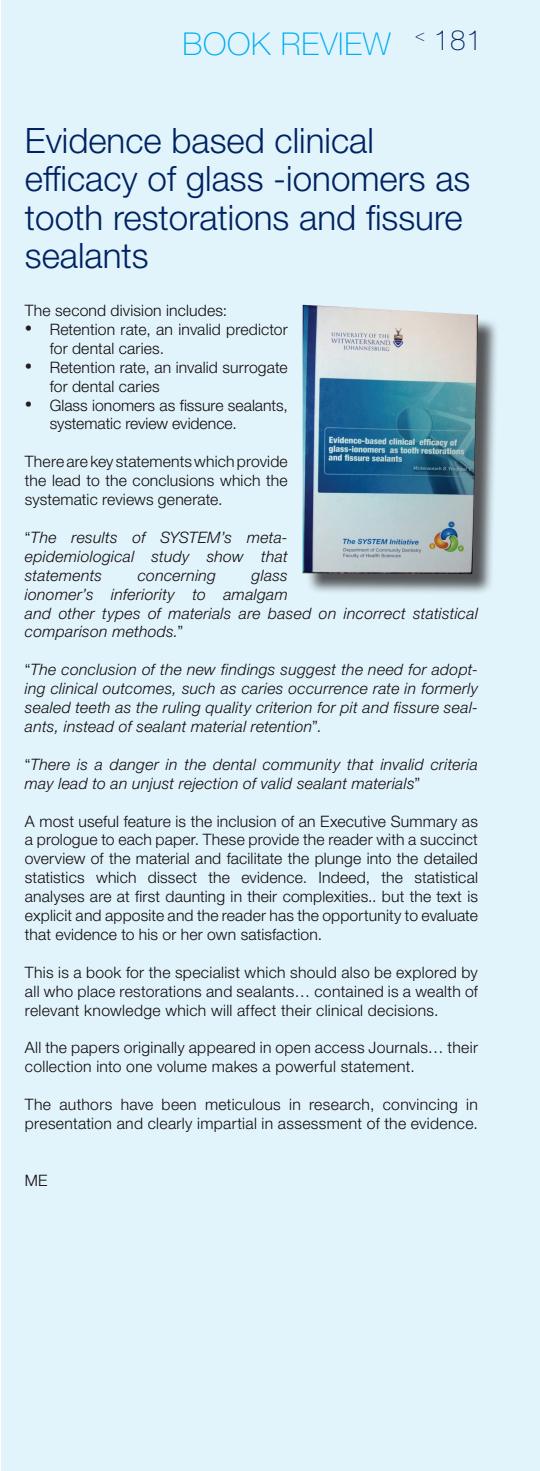
<style>
.page{position:relative;width:540px;height:1471px;background:#fff}
.page>*{position:absolute;margin:0;border:0;box-sizing:border-box;transform-origin:0 0}
.t1{font:300 35px/38.5px "Helvetica Neue LT Std";color:#002261}
.t2{font:100 31.5px "Helvetica Neue LT Std";letter-spacing:.025em;color:#00aeef}
.t3{font:100 28px "Helvetica Neue LT Std";color:#002261}
.t4{font:300 15.75px/18.9px "Helvetica Neue LT Std";letter-spacing:.015em;color:#110a0c}
.t5{font:italic 300 15.75px/18.9px "Helvetica Neue LT Std";letter-spacing:.02em;color:#110a0c;text-align:justify}
.s1{font-family:"Times New Roman";font-weight:400;font-size:21px;color:#231f20}
.s2{font-style:normal}
</style>
<div class="page">
<div style="left:2px;top:0;width:538px;height:1470px;background:#e1f4fc"></div>
<div style="left:305px;top:307px;width:194px;height:288px;background:#231f20;opacity:.75"></div>
<img style="left:303px;top:305px;width:175px;height:269px">
<h2 class="t2" style="left:182px;top:26px;width:210px">BOOK REVI EW</h2>
<h3 class="t3" style="left:415px;top:24px;width:68px"><sup>&lt;</sup> 181</h3>
<h1 class="t1" style="left:25px;top:120px;width:447px">Evidence based clinical efficacy of glass -ionomers as tooth restorations and fissure sealants</h1>
<p class="t4" style="left:25px;top:301px;width:204px">The second division includes:</p>
<p class="t4" style="left:50px;top:319px;width:240px;text-indent:-25px"><span class="s1">•</span> Retention rate, an invalid predictor for dental caries.</p>
<p class="t4" style="left:50px;top:357px;width:239px;text-indent:-25px"><span class="s1">•</span> Retention rate, an invalid surrogate for dental caries</p>
<p class="t4" style="left:50px;top:395px;width:239px;text-indent:-25px"><span class="s1">•</span> Glass ionomers as fissure sealants, systematic review evidence.</p>
<p class="t4" style="left:25px;top:452px;width:264px;text-align:justify">There are key statements which provide the lead to the conclusions which the systematic reviews generate.</p>
<p class="t5" style="left:25px;top:527px;width:264px"><span class="s2">“</span>The results of SYSTEM’s meta&shy;epidemiological study show that statements</p>
<p class="t5" style="left:25px;top:565px;width:454px;text-align:left;text-indent:227px">glass<br>ionomer’s inferiority to amalgam<br>and other types of materials are based on incorrect statistical comparison methods.<span class="s2">”</span></p>
<p class="t5" style="left:25px;top:660px;width:454px"><span class="s2">“</span>The conclusion of the new findings suggest the need for adopt&shy;ing clinical outcomes, such as caries occurrence rate in formerly sealed teeth as the ruling quality criterion for pit and fissure seal&shy;ants, instead of sealant material retention<span class="s2">”.</span></p>
<p class="t5" style="left:25px;top:754px;width:454px"><span class="s2">“</span>There is a danger in the dental community that invalid criteria may lead to an unjust rejection of valid sealant materials<span class="s2">”</span></p>
<p class="t4" style="left:25px;top:811px;width:454px;text-align:justify">A most useful feature is the inclusion of an Executive Summary as a prologue to each paper. These provide the reader with a succinct overview of the material and facilitate the plunge into the detailed statistics which dissect the evidence. Indeed, the statistical analyses are at first daunting in their complexities.. but the text is explicit and apposite and the reader has the opportunity to evaluate that evidence to his or her own satisfaction.</p>
<p class="t4" style="left:25px;top:962px;width:454px;text-align:justify">This is a book for the specialist which should also be explored by all who place restorations and sealants… contained is a wealth of relevant knowledge which will affect their clinical decisions.</p>
<p class="t4" style="left:25px;top:1038px;width:454px">All the papers originally appeared in open access Journals… their collection into one volume makes a powerful statement.</p>
<p class="t4" style="left:25px;top:1094px;width:454px">The authors have been meticulous in research, convincing in presentation and clearly impartial in assessment of the evidence.</p>
<p class="t5" style="left:138px;top:565px;width:80px">concerning</p>
<p class="t4" style="left:25px;top:1170px;width:24px">ME</p>
</div>
